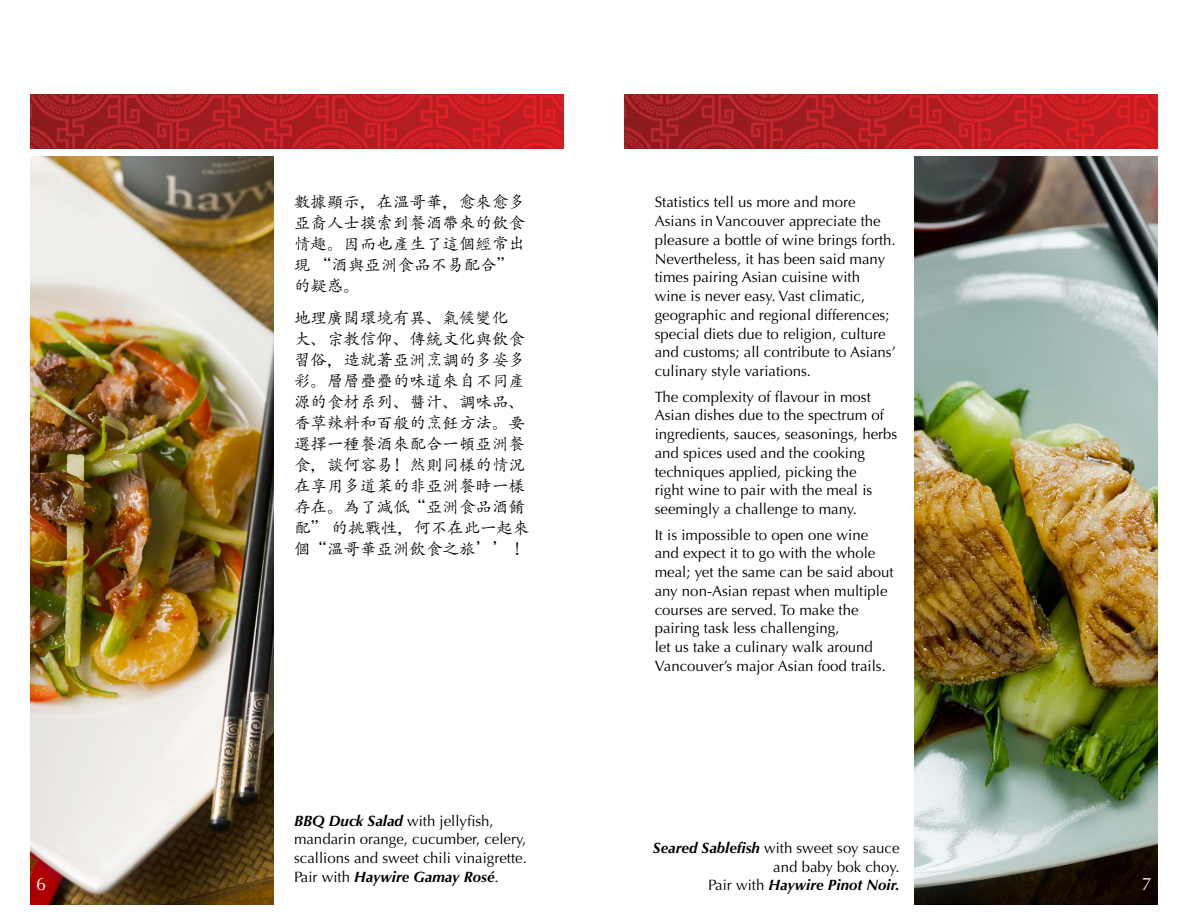
<style>
.page{position:relative;width:1188px;height:918px;background:#fff}
.page>*{position:absolute;margin:0;border:0;box-sizing:border-box;transform-origin:0 0}
.t1{font:18px "Optima";color:#fff}
.t2{font:16.5px/21px "Adobe Kaiti Std";color:#000}
.t3{font:15px/18.8px "Optima";color:#000}
.s1{font-weight:700;font-style:italic}
</style>
<div class="page">
<img style="left:30px;top:157px;width:243px;height:747px">
<img style="left:915px;top:157px;width:243px;height:747px">
<svg style="left:30px;top:94px;width:302px;height:54px;background:#aa1f23"></svg>
<svg style="left:332px;top:94px;width:232px;height:54px;background:#c61d23"></svg>
<svg style="left:624px;top:94px;width:302px;height:54px;background:#aa1f23"></svg>
<svg style="left:926px;top:94px;width:232px;height:54px;background:#c61d23"></svg>
<p class="t2" style="left:294px;top:191px;width:232px">數據顯示，在溫哥華，愈來愈多亞裔人士摸索到餐酒帶來的飲食情趣。因而也產生了這個經常出現 “酒與亞洲食品不易配合”的疑惑。</p>
<p class="t2" style="left:294px;top:307px;width:237px">地理廣闊環境有異、氣候變化<br>大、宗教信仰、傳統文化與飲食習俗，造就著亞洲烹調的多姿多彩。層層疊疊的味道來自不同產源的食材系列、醬汁、調味品、香草辣料和百般的烹飪方法。要選擇一種餐酒來配合一頓亞洲餐食，談何容易！然則同樣的情況在享用多道菜的非亞洲餐時一樣存在。為了減低“亞洲食品酒餚配” 的挑戰性，何不在此一起來個“溫哥華亞洲飲食之旅’’ ！</p>
<p class="t3" style="left:655px;top:193px;width:243px">Statistics tell us more and more Asians in Vancouver appreciate the pleasure a bottle of wine brings forth.<br>Nevertheless, it has been said many times pairing Asian cuisine with<br>wine is never easy. Vast climatic, geographic and regional differences; special diets due to religion, culture and customs; all contribute to Asians’ culinary style variations.</p>
<p class="t3" style="left:655px;top:387px;width:244px">The complexity of flavour in most Asian dishes due to the spectrum of ingredients, sauces, seasonings, herbs and spices used and the cooking techniques applied, picking the<br>right wine to pair with the meal is seemingly a challenge to many.</p>
<p class="t3" style="left:655px;top:525px;width:240px">It is impossible to open one wine and expect it to go with the whole meal; yet the same can be said about any non-Asian repast when multiple courses are served. To make the pairing task less challenging,<br>let us take a culinary walk around Vancouver’s major Asian food trails.</p>
<p class="t3" style="left:294px;top:811px;width:234px"><span class="s1">BBQ Duck Salad</span> with jellyfish, mandarin orange, cucumber, celery, scallions and sweet chili vinaigrette.<br>Pair with <span class="s1">Haywire Gamay Rosé</span>.</p>
<p class="t3" style="left:653px;top:839px;width:248px;text-align:right"><span class="s1">Seared Sablefish</span> with sweet soy sauce and baby bok choy.<br>Pair with <span class="s1">Haywire Pinot Noir.</span></p>
<p class="t1" style="left:36px;top:873px;width:12px">6</p>
<p class="t1" style="left:1142px;top:873px;width:12px">7</p>
</div>
